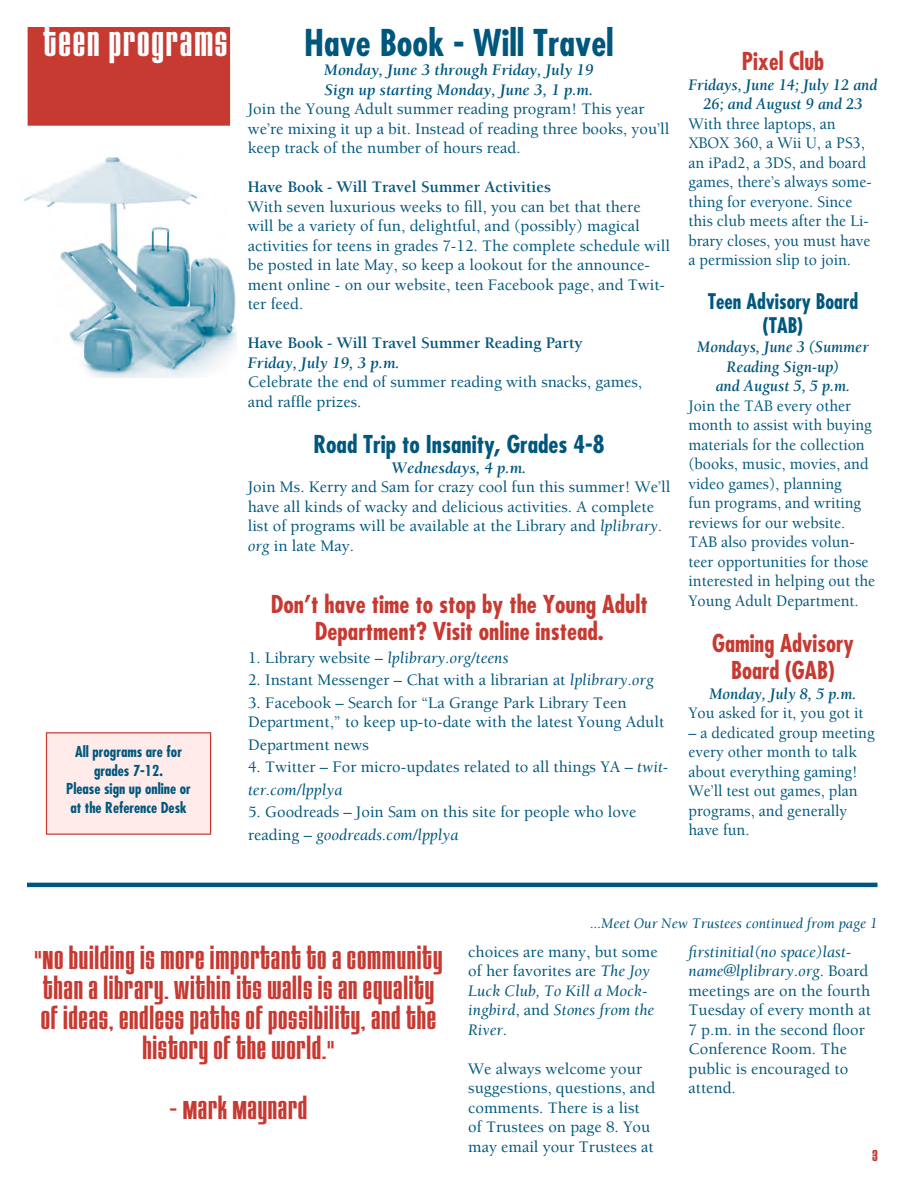
<style>
.page{position:relative;width:918px;height:1188px;background:#fff}
.page>*{position:absolute;margin:0;border:0;box-sizing:border-box;transform-origin:0 0}
.t1{font:700 condensed 36px "Futura";color:#00577d}
.t2{font:36px "House Gothic Bold Two";letter-spacing:.05em;color:#fff}
.t3{font:27px/30px "House Gothic Bold Two";letter-spacing:.025em;color:#c73a32;text-align:center}
.t4{font:700 condensed 24px/27px "Futura";color:#c73a32;text-align:center}
.t5{font:700 condensed 24px/27px "Futura";color:#c73a32;text-align:center;scale:.96 1}
.t6{font:700 condensed 24px "Futura";color:#00577d}
.t7{font:700 condensed 21px/24px "Futura";color:#00577d;text-align:center;scale:.96 1}
.t8{font:500 16.5px/19.5px "Berkeley";color:#00577d}
.t9{font:500 16.5px/19.5px "Berkeley";color:#00577d;scale:.96 1}
.t10{font:italic 16.5px/19.5px "Berkeley";color:#00577d}
.t11{font:italic 700 16.5px/19.5px "Berkeley";color:#00577d;text-align:center;scale:.96 1}
.t12{font:italic 700 16.5px/19.5px "Berkeley";color:#00577d}
.t13{font:700 16.5px "Berkeley";color:#00577d}
.t14{font:16.5px "House Gothic Bold Two";color:#c73a32}
.t15{font:italic 15px "Berkeley";color:#00577d}
.t16{font:700 condensed 14.7px/18.3px "Futura";color:#00577d;text-align:center}
.s1{font-weight:400;font-style:italic}
.s2{font-weight:500;font-style:normal}
</style>
<div class="page">
<div style="left:28px;top:27px;width:202px;height:99px;background:#c73a32;border:2px solid #c73a32"></div>
<div style="left:46px;top:732px;width:165px;height:103px;background:#ffebe9;border:1px solid #c73a32"></div>
<hr style="left:27px;top:883px;width:851px;height:4px;background:#00577d">
<img style="left:23px;top:157px;width:214px;height:221px">
<h1 class="t2" style="left:43px;top:23px;width:186px">TEEN PROGRAMS</h1>
<p class="t16" style="left:66px;top:743px;width:126px">All programs are for grades 7-12.<br>Please sign up online or at the Reference Desk</p>
<h1 class="t1" style="left:304px;top:20px;width:311px">Have Book - Will Travel</h1>
<p class="t12" style="left:324px;top:61px;width:271px">Monday, June 3 through Friday, July 19<br>Sign up starting Monday, June 3, 1 p.m.</p>
<p class="t8" style="left:248px;top:100px;width:423px">Join the Young Adult summer reading program! This year we’re mixing it up a bit. Instead of reading three books, you’ll keep track of the number of hours read.</p>
<p class="t13" style="left:248px;top:178px;width:305px">Have Book - Will Travel Summer Activities</p>
<p class="t8" style="left:248px;top:197px;width:424px">With seven luxurious weeks to fill, you can bet that there will be a variety of fun, delightful, and (possibly) magical activities for teens in grades 7-12. The complete schedule will be posted in late May, so keep a lookout for the announce&shy;ment online - on our website, teen Facebook page, and Twit&shy;ter feed.</p>
<p class="t13" style="left:248px;top:334px;width:336px">Have Book - Will Travel Summer Reading Party</p>
<p class="t12" style="left:248px;top:353px;width:154px">Friday, July 19, 3 p.m.</p>
<p class="t8" style="left:248px;top:373px;width:396px">Celebrate the end of summer reading with snacks, games, and raffle prizes.</p>
<h3 class="t6" style="left:313px;top:430px;width:293px">Road Trip to Insanity, Grades 4-8</h3>
<p class="t12" style="left:392px;top:458px;width:136px">Wednesdays, 4 p.m.</p>
<p class="t8" style="left:248px;top:478px;width:424px">Join Ms. Kerry and Sam for crazy cool fun this summer! We’ll have all kinds of wacky and delicious activities. A complete list of programs will be available at the Library and <span class="s1">lplibrary. org</span> in late May.</p>
<h3 class="t4" style="left:271px;top:591px;width:379px">Don’t have time to stop by the Young Adult<br>Department? Visit online instead.</h3>
<p class="t10" style="left:248px;top:648px;width:262px"><span class="s2">1. Library website –</span> lplibrary.org/teens</p>
<p class="t8" style="left:248px;top:671px;width:407px">2. Instant Messenger – Chat with a librarian at <span class="s1">lplibrary.org</span></p>
<p class="t8" style="left:248px;top:693px;width:418px">3. Facebook – Search for “La Grange Park Library Teen<br>Department,” to keep up-to-date with the latest Young Adult</p>
<p class="t8" style="left:248px;top:735px;width:122px">Department news</p>
<p class="t8" style="left:248px;top:756px;width:422px;line-height:22.5px">4. Twitter – For micro-updates related to all things YA – <span class="s1">twit&shy;ter.com/lpplya</span></p>
<p class="t8" style="left:248px;top:801px;width:390px;line-height:22.5px">5. Goodreads – Join Sam on this site for people who love reading – <span class="s1">goodreads.com/lpplya</span></p>
<h3 class="t5" style="left:742px;top:48px;width:87px">Pixel Club</h3>
<p class="t11" style="left:688px;top:75px;width:198px">Fridays, June 14; July 12 and<br>26; and August 9 and 23</p>
<p class="t9" style="left:688px;top:114px;width:192px">With three laptops, an<br>XBOX 360, a Wii U, a PS3, an iPad2, a 3DS, and board games, there’s always some&shy;thing for everyone. Since this club meets after the Li&shy;brary closes, you must have a permission slip to join.</p>
<p class="t7" style="left:708px;top:289px;width:158px">Teen Advisory Board (TAB)</p>
<p class="t11" style="left:697px;top:338px;width:180px">Mondays, June 3 (Summer<br>Reading Sign-up)<br>and August 5, 5 p.m.</p>
<p class="t9" style="left:689px;top:396px;width:196px">Join the TAB every other month to assist with buying materials for the collection (books, music, movies, and video games), planning<br>fun programs, and writing reviews for our website.<br>TAB also provides volun&shy;teer opportunities for those interested in helping out the<br>Young Adult Department.</p>
<h3 class="t5" style="left:712px;top:630px;width:149px">Gaming Advisory<br>Board (GAB)</h3>
<p class="t11" style="left:709px;top:684px;width:155px">Monday, July 8, 5 p.m.</p>
<p class="t9" style="left:688px;top:704px;width:184px">You asked for it, you got it</p>
<p class="t9" style="left:688px;top:723px;width:195px">– a dedicated group meeting every other month to talk about everything gaming!<br>We’ll test out games, plan programs, and generally have fun.</p>
<p class="t15" style="left:590px;top:916px;width:289px">...Meet Our New Trustees continued from page 1</p>
<h2 class="t3" style="left:35px;top:944px;width:409px">"NO BUILDING IS MORE IMPORTANT TO A COMMUNITY THAN A LIBRARY. WITHIN ITS WALLS IS AN EQUALITY OF IDEAS, ENDLESS PATHS OF POSSIBILITY, AND THE HISTORY OF THE WORLD."</h2>
<h2 class="t3" style="left:170px;top:1094px;width:139px">– MARK MAYNARD</h2>
<p class="t10" style="left:468px;top:942px;width:191px"><span class="s2">choices are many, but some of her favorites are</span> The Joy<br>Luck Club, To Kill a Mock&shy;ingbird<span class="s2">, and</span> Stones from the<br>River<span class="s2">.</span></p>
<p class="t8" style="left:468px;top:1059px;width:189px">We always welcome your suggestions, questions, and comments. There is a list of Trustees on page 8. You may email your Trustees at</p>
<p class="t8" style="left:688px;top:942px;width:184px"><span class="s1">firstinitial(no space)last&shy;name@lplibrary.org</span>. Board meetings are on the fourth<br>Tuesday of every month at<br>7 p.m. in the second floor<br>Conference Room. The public is encouraged to attend.</p>
<p class="t14" style="left:872px;top:1146px;width:7px">3</p>
</div>
